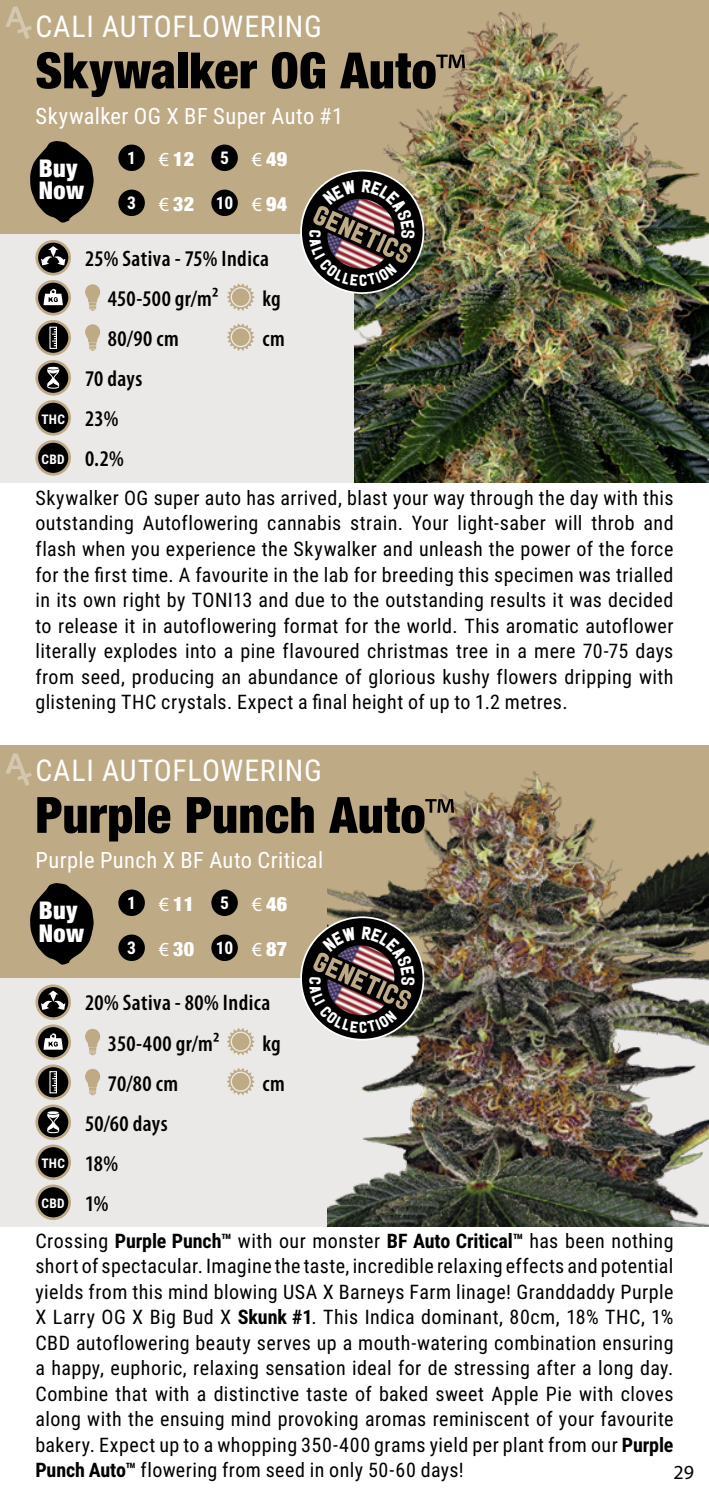
<style>
.page{position:relative;width:709px;height:1489px;background:#fff}
.page>*{position:absolute;margin:0;border:0;box-sizing:border-box;transform-origin:0 0}
.t1{font:900 condensed 50px "Helvetica Neue";letter-spacing:.01em;color:#000}
.t2{font:30px "Roboto Condensed";letter-spacing:.02em;color:#fff}
.t3{font:900 condensed 24.25px/22.2px "Helvetica Neue";letter-spacing:.01em;color:#fff}
.t4{font:600 condensed 22.5px/40px "Myriad Pro";letter-spacing:.02em;color:#000}
.t5{font:22.5px "Roboto Condensed";letter-spacing:.02em;color:#fff}
.t6{font:20px/25.5px "Roboto Condensed";letter-spacing:.02em;color:#000;text-align:justify}
.t7{font:900 condensed 20px "Helvetica Neue";color:#fff}
.t8{font:20px "Myriad Pro";color:#000}
.t9{font:700 17.5px "Roboto Condensed";color:#fff}
.t10{font:700 13.25px "Roboto Condensed";letter-spacing:.025em;color:#fff}
.s1{font-family:"Myriad Pro";font-weight:400;font-stretch:normal}
.s2{font-family:"Roboto Condensed";font-weight:700;font-stretch:normal;font-size:17.5px}
.s3{font-family:"Myriad Pro";font-weight:400;font-size:20px}
.s4{font-family:"Helvetica Neue";font-weight:900;font-stretch:condensed;font-size:20px}
.s5{font-family:"Myriad Pro";font-weight:600;font-stretch:condensed;font-size:22.5px;color:#000}
.s6{font-family:"Roboto Condensed";font-weight:700;font-stretch:normal;font-size:13.25px;color:#fff}
.s7{font-weight:700}
</style>
<div class="page">
<div style="left:0;top:0;width:709px;height:234px;background:#beaa85"></div>
<div style="left:0;top:744px;width:709px;height:234px;background:#beaa85"></div>
<div style="left:0;top:978px;width:709px;height:248px;background:#ebe9e7"></div>
<div style="left:0;top:234px;width:709px;height:248px;background:#ebe9e7"></div>
<img style="left:354px;top:12px;width:355px;height:470px">
<img style="left:327px;top:744px;width:382px;height:482px">
<svg style="left:37px;top:241px;width:33px;height:33px"></svg>
<div style="left:35px;top:240px;width:36px;height:35px;border:3px solid #beaa85;border-radius:50%"></div>
<svg style="left:41px;top:246px;width:24px;height:19px"></svg>
<svg style="left:37px;top:281px;width:33px;height:33px"></svg>
<div style="left:35px;top:280px;width:36px;height:35px;border:3px solid #beaa85;border-radius:50%"></div>
<svg style="left:43px;top:287px;width:20px;height:18px"></svg>
<svg style="left:85px;top:284px;width:15px;height:27px"></svg>
<svg style="left:227px;top:283px;width:28px;height:28px"></svg>
<div style="left:232px;top:288px;width:17px;height:18px;background:#beaa85;border-radius:50%"></div>
<div style="left:37px;top:321px;width:33px;height:33px;background:#000;border-radius:50%"></div>
<div style="left:35px;top:320px;width:36px;height:35px;border:3px solid #beaa85;border-radius:50%"></div>
<div style="left:49px;top:326px;width:8px;height:23px;border:1px solid #fff"></div>
<svg style="left:52px;top:329px;width:4px;height:17px"></svg>
<svg style="left:85px;top:324px;width:15px;height:27px"></svg>
<svg style="left:227px;top:323px;width:28px;height:28px"></svg>
<div style="left:232px;top:328px;width:17px;height:18px;background:#beaa85;border-radius:50%"></div>
<svg style="left:37px;top:361px;width:33px;height:33px"></svg>
<div style="left:35px;top:360px;width:36px;height:35px;border:3px solid #beaa85;border-radius:50%"></div>
<svg style="left:47px;top:367px;width:13px;height:22px"></svg>
<div style="left:37px;top:401px;width:33px;height:33px;background:#000;border-radius:50%"></div>
<div style="left:35px;top:400px;width:36px;height:35px;border:3px solid #beaa85;border-radius:50%"></div>
<div style="left:37px;top:441px;width:33px;height:33px;background:#000;border-radius:50%"></div>
<div style="left:35px;top:440px;width:36px;height:35px;border:3px solid #beaa85;border-radius:50%"></div>
<svg style="left:37px;top:985px;width:33px;height:33px"></svg>
<div style="left:35px;top:984px;width:36px;height:35px;border:3px solid #beaa85;border-radius:50%"></div>
<svg style="left:41px;top:990px;width:24px;height:19px"></svg>
<svg style="left:37px;top:1025px;width:33px;height:33px"></svg>
<div style="left:35px;top:1024px;width:36px;height:35px;border:3px solid #beaa85;border-radius:50%"></div>
<svg style="left:43px;top:1031px;width:20px;height:18px"></svg>
<svg style="left:85px;top:1028px;width:15px;height:27px"></svg>
<svg style="left:227px;top:1028px;width:28px;height:27px"></svg>
<div style="left:232px;top:1032px;width:17px;height:18px;background:#beaa85;border-radius:50%"></div>
<svg style="left:37px;top:1065px;width:33px;height:33px"></svg>
<div style="left:35px;top:1064px;width:36px;height:35px;border:3px solid #beaa85;border-radius:50%"></div>
<div style="left:49px;top:1071px;width:8px;height:22px;border:1px solid #fff"></div>
<svg style="left:52px;top:1073px;width:4px;height:17px"></svg>
<svg style="left:85px;top:1068px;width:15px;height:27px"></svg>
<svg style="left:227px;top:1068px;width:28px;height:27px"></svg>
<div style="left:232px;top:1072px;width:17px;height:18px;background:#beaa85;border-radius:50%"></div>
<svg style="left:37px;top:1105px;width:33px;height:33px"></svg>
<div style="left:35px;top:1104px;width:36px;height:35px;border:3px solid #beaa85;border-radius:50%"></div>
<svg style="left:47px;top:1111px;width:13px;height:22px"></svg>
<div style="left:37px;top:1145px;width:33px;height:33px;background:#000;border-radius:50%"></div>
<div style="left:35px;top:1144px;width:36px;height:35px;border:3px solid #beaa85;border-radius:50%"></div>
<div style="left:37px;top:1185px;width:33px;height:33px;background:#000;border-radius:50%"></div>
<div style="left:35px;top:1184px;width:36px;height:35px;border:3px solid #beaa85;border-radius:50%"></div>
<div style="left:118px;top:144px;width:27px;height:27px;background:#000;border-radius:50%"></div>
<div style="left:118px;top:189px;width:27px;height:27px;background:#000;border-radius:50%"></div>
<div style="left:118px;top:889px;width:27px;height:27px;background:#000;border-radius:50%"></div>
<div style="left:118px;top:934px;width:27px;height:27px;background:#000;border-radius:50%"></div>
<div style="left:211px;top:144px;width:27px;height:27px;background:#000;border-radius:50%"></div>
<div style="left:211px;top:189px;width:27px;height:27px;background:#000;border-radius:50%"></div>
<div style="left:211px;top:889px;width:27px;height:27px;background:#000;border-radius:50%"></div>
<div style="left:211px;top:934px;width:27px;height:27px;background:#000;border-radius:50%"></div>
<svg style="left:5px;top:7px;width:27px;height:32px"></svg>
<svg style="left:5px;top:753px;width:27px;height:32px"></svg>
<div style="left:301px;top:171px;width:122px;height:122px;background:#000;border-radius:50%"></div>
<div style="left:300px;top:170px;width:124px;height:124px;border:2px solid #fff;border-radius:50%"></div>
<div style="left:301px;top:917px;width:122px;height:122px;background:#000;border-radius:50%"></div>
<div style="left:300px;top:916px;width:124px;height:124px;border:2px solid #fff;border-radius:50%"></div>
<svg style="left:30px;top:141px;width:64px;height:81px"></svg>
<svg style="left:30px;top:883px;width:64px;height:81px"></svg>
<svg style="left:309px;top:180px;width:106px;height:106px"></svg>
<svg style="left:309px;top:926px;width:106px;height:107px"></svg>
<h2 class="t2" style="left:35px;top:5px;width:288px">CALI AUTOFLOWERING</h2>
<h1 class="t1" style="left:35px;top:29px;width:432px">Skywalker OG Auto<span class="s1">™</span></h1>
<p class="t5" style="left:35px;top:100px;width:309px">Skywalker OG X BF Super Auto #1</p>
<p class="t3" style="left:39px;top:156px;width:47px">Buy<br>Now</p>
<p class="t7" style="left:127px;top:142px;width:68px"><span class="s2">1</span> <span class="s1">€</span> 12</p>
<p class="t7" style="left:127px;top:187px;width:68px"><span class="s2">3</span> <span class="s1">€</span> 32</p>
<p class="t7" style="left:220px;top:142px;width:68px"><span class="s2">5</span> <span class="s1">€</span> 49</p>
<p class="t9" style="left:216px;top:191px;width:73px">10 <span class="s3">€</span> <span class="s4">94</span></p>
<p class="t4" style="left:108px;top:238px;width:162px;text-indent:-23px">25% Sativa - 75% Indica<br>450-500 gr/m²</p>
<p class="t4" style="left:262px;top:278px;width:20px">kg</p>
<p class="t4" style="left:108px;top:318px;width:72px">80/90 cm</p>
<p class="t4" style="left:262px;top:318px;width:24px">cm</p>
<p class="t4" style="left:85px;top:358px;width:59px">70 days</p>
<p class="t10" style="left:41px;top:409px;width:79px">THC <span class="s5">23%</span></p>
<p class="t4" style="left:42px;top:438px;width:84px"><span class="s6">CBD</span> 0.2%</p>
<p class="t6" style="left:35px;top:484px;width:639px">Skywalker OG super auto has arrived, blast your way through the day with this outstanding Autoflowering cannabis strain. Your light-saber will throb and flash when you experience the Skywalker and unleash the power of the force for the first time. A favourite in the lab for breeding this specimen was trialled in its own right by TONI13 and due to the outstanding results it was decided to release it in autoflowering format for the world. This aromatic autoflower literally explodes into a pine flavoured christmas tree in a mere 70-75 days from seed, producing an abundance of glorious kushy flowers dripping with glistening THC crystals. Expect a final height of up to 1.2 metres.</p>
<h2 class="t2" style="left:35px;top:749px;width:288px">CALI AUTOFLOWERING</h2>
<h1 class="t1" style="left:35px;top:773px;width:421px">Purple Punch Auto<span class="s1">™</span></h1>
<p class="t5" style="left:35px;top:844px;width:289px">Purple Punch X BF Auto Critical</p>
<p class="t3" style="left:39px;top:898px;width:47px">Buy<br>Now</p>
<p class="t7" style="left:127px;top:887px;width:68px"><span class="s2">1</span> <span class="s1">€</span> 11</p>
<p class="t7" style="left:127px;top:932px;width:68px"><span class="s2">3</span> <span class="s1">€</span> 30</p>
<p class="t7" style="left:220px;top:887px;width:68px"><span class="s2">5</span> <span class="s1">€</span> 46</p>
<p class="t9" style="left:216px;top:935px;width:73px">10 <span class="s3">€</span> <span class="s4">87</span></p>
<p class="t4" style="left:108px;top:982px;width:164px;text-indent:-23px">20% Sativa - 80% Indica<br>350-400 gr/m²</p>
<p class="t4" style="left:262px;top:1022px;width:20px">kg</p>
<p class="t4" style="left:108px;top:1062px;width:72px">70/80 cm</p>
<p class="t4" style="left:262px;top:1062px;width:24px">cm</p>
<p class="t4" style="left:85px;top:1102px;width:84px">50/60 days</p>
<p class="t10" style="left:41px;top:1154px;width:78px">THC <span class="s5">18%</span></p>
<p class="t10" style="left:42px;top:1194px;width:68px">CBD <span class="s5">1%</span></p>
<p class="t6" style="left:35px;top:1226px;width:639px">Crossing <span class="s7">Purple Punch™</span> with our monster <span class="s7">BF Auto Critical™</span> has been nothing short of spectacular. Imagine the taste, incredible relaxing effects and potential yields from this mind blowing USA X Barneys Farm linage! Granddaddy Purple X Larry OG X Big Bud X <span class="s7">Skunk #1</span>. This Indica dominant, 80cm, 18% THC, 1% CBD autoflowering beauty serves up a mouth-watering combination ensuring a happy, euphoric, relaxing sensation ideal for de stressing after a long day.<br>Combine that with a distinctive taste of baked sweet Apple Pie with cloves along with the ensuing mind provoking aromas reminiscent of your favourite bakery. Expect up to a whopping 350-400 grams yield per plant from our <span class="s7">Purple Punch Auto™</span> flowering from seed in only 50-60 days!</p>
<p class="t8" style="left:673px;top:1459px;width:22px">29</p>
</div>
